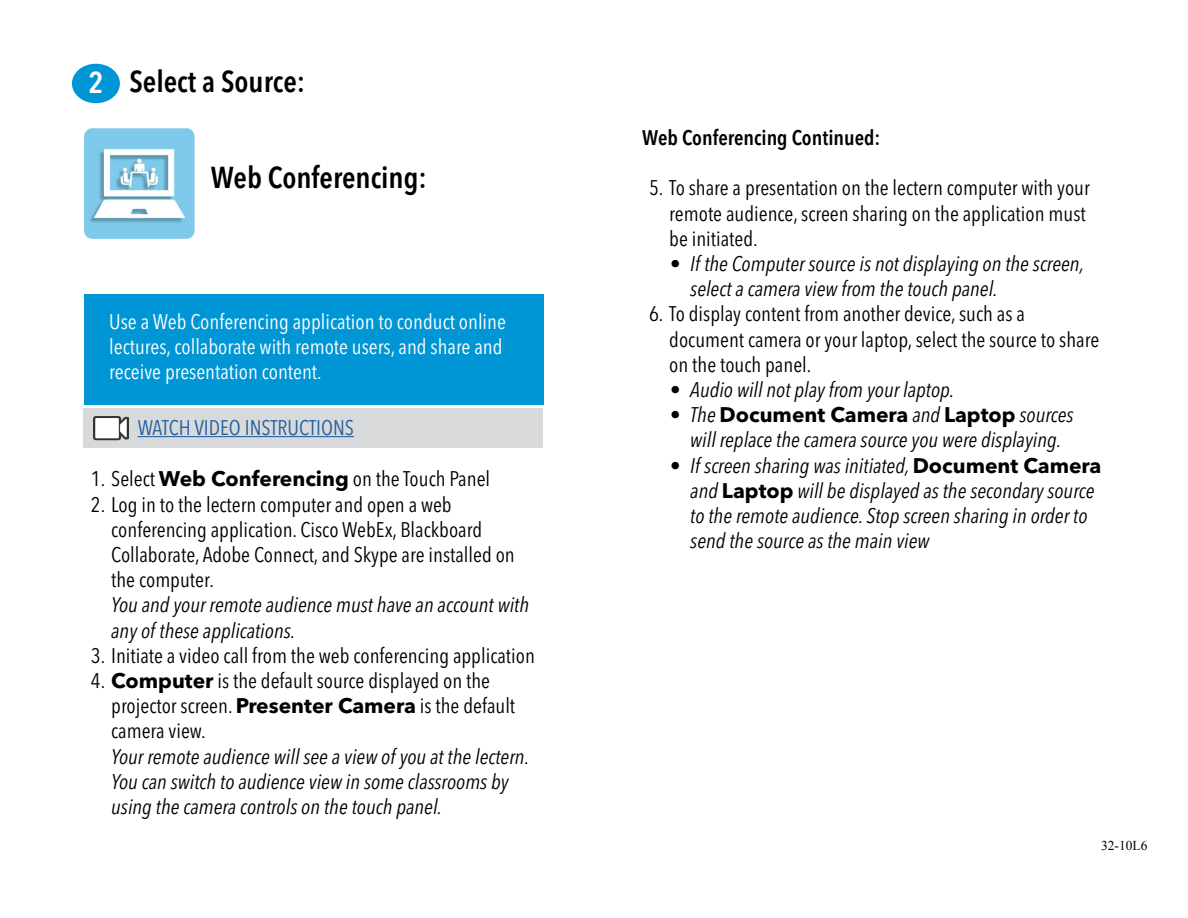
<style>
.page{position:relative;width:1188px;height:918px;background:#fff}
.page>*{position:absolute;margin:0;border:0;box-sizing:border-box;transform-origin:0 0}
.t1{font:600 condensed 30px "Avenir Next LT Pro";color:#000}
.t2{font:italic condensed 21px/25.2px "Avenir Next LT Pro";color:#000}
.t3{font:condensed 21px/25.2px "Avenir Next LT Pro";color:#000}
.t4{font:condensed 21px/25.2px "Avenir Next LT Pro";color:#fff}
.t5{font:600 condensed 21px "Avenir Next LT Pro";color:#000}
.t6{font:condensed 21px "Avenir Next LT Pro";color:#215e9e}
.t7{font:13.5px "Times New Roman";color:#000}
.s1{color:#fff}
.s2{font-weight:700;font-stretch:normal}
.s3{font-style:normal}
.s4{font-weight:700;font-style:normal;font-stretch:normal}
</style>
<div class="page">
<div style="left:72px;top:64px;width:48px;height:39px;background:#0096d6;border-radius:50%"></div>
<div style="left:84px;top:295px;width:459px;height:110px;background:#0096d6"></div>
<img style="left:84px;top:129px;width:110px;height:110px">
<div style="left:83px;top:408px;width:460px;height:40px;background:#d7d9da"></div>
<hr style="left:138px;top:436px;width:216px;height:1px;background:#215e9e">
<img style="left:93px;top:416px;width:35px;height:25px">
<h1 class="t1" style="left:88px;top:63px;width:218px"><span class="s1">2</span> Select a Source:</h1>
<h1 class="t1" style="left:211px;top:160px;width:218px">Web Conferencing:</h1>
<p class="t4" style="left:109px;top:309px;width:398px">Use a Web Conferencing application to conduct online lectures, collaborate with remote users, and share and receive presentation content.</p>
<p class="t6" style="left:138px;top:415px;width:218px">WATCH VIDEO INSTRUCTIONS</p>
<p class="t3" style="left:91px;top:466px;width:401px">1. Select <span class="s2">Web Conferencing</span> on the Touch Panel</p>
<p class="t3" style="left:111px;top:492px;width:405px;text-indent:-20px">2. Log in to the lectern computer and open a web conferencing application. Cisco WebEx, Blackboard Collaborate, Adobe Connect, and Skype are installed on the computer.</p>
<p class="t2" style="left:111px;top:592px;width:419px">You and your remote audience must have an account with any of these applications.</p>
<p class="t3" style="left:91px;top:643px;width:445px">3. Initiate a video call from the web conferencing application</p>
<p class="t3" style="left:111px;top:668px;width:406px;text-indent:-20px">4. <span class="s2">Computer</span> is the default source displayed on the projector screen. <span class="s2">Presenter Camera</span> is the default camera view.</p>
<p class="t2" style="left:111px;top:744px;width:419px">Your remote audience will see a view of you at the lectern.<br>You can switch to audience view in some classrooms by using the camera controls on the touch panel.</p>
<p class="t5" style="left:642px;top:125px;width:240px">Web Conferencing Continued:</p>
<p class="t3" style="left:669px;top:175px;width:422px;text-indent:-20px">5. To share a presentation on the lectern computer with your remote audience, screen sharing on the application must be initiated.</p>
<p class="t2" style="left:690px;top:251px;width:395px;text-indent:-20px"><span class="s3">•</span> If the Computer source is not displaying on the screen, select a camera view from the touch panel.</p>
<p class="t3" style="left:669px;top:301px;width:431px;text-indent:-20px">6. To display content from another device, such as a document camera or your laptop, select the source to share on the touch panel.</p>
<p class="t2" style="left:670px;top:377px;width:286px"><span class="s3">•</span> Audio will not play from your laptop.</p>
<p class="t2" style="left:670px;top:402px;width:405px;text-align:center"><span class="s3">•</span> The <span class="s4">Document Camera</span> and <span class="s4">Laptop</span> sources will replace the camera source you were displaying.</p>
<p class="t2" style="left:690px;top:453px;width:413px;text-indent:-20px"><span class="s3">•</span> If screen sharing was initiated, <span class="s4">Document Camera </span>and <span class="s4">Laptop</span> will be displayed as the secondary source to the remote audience. Stop screen sharing in order to send the source as the main view</p>
<p class="t7" style="left:1101px;top:837px;width:92px">32-10L6 - p11 N</p>
</div>
